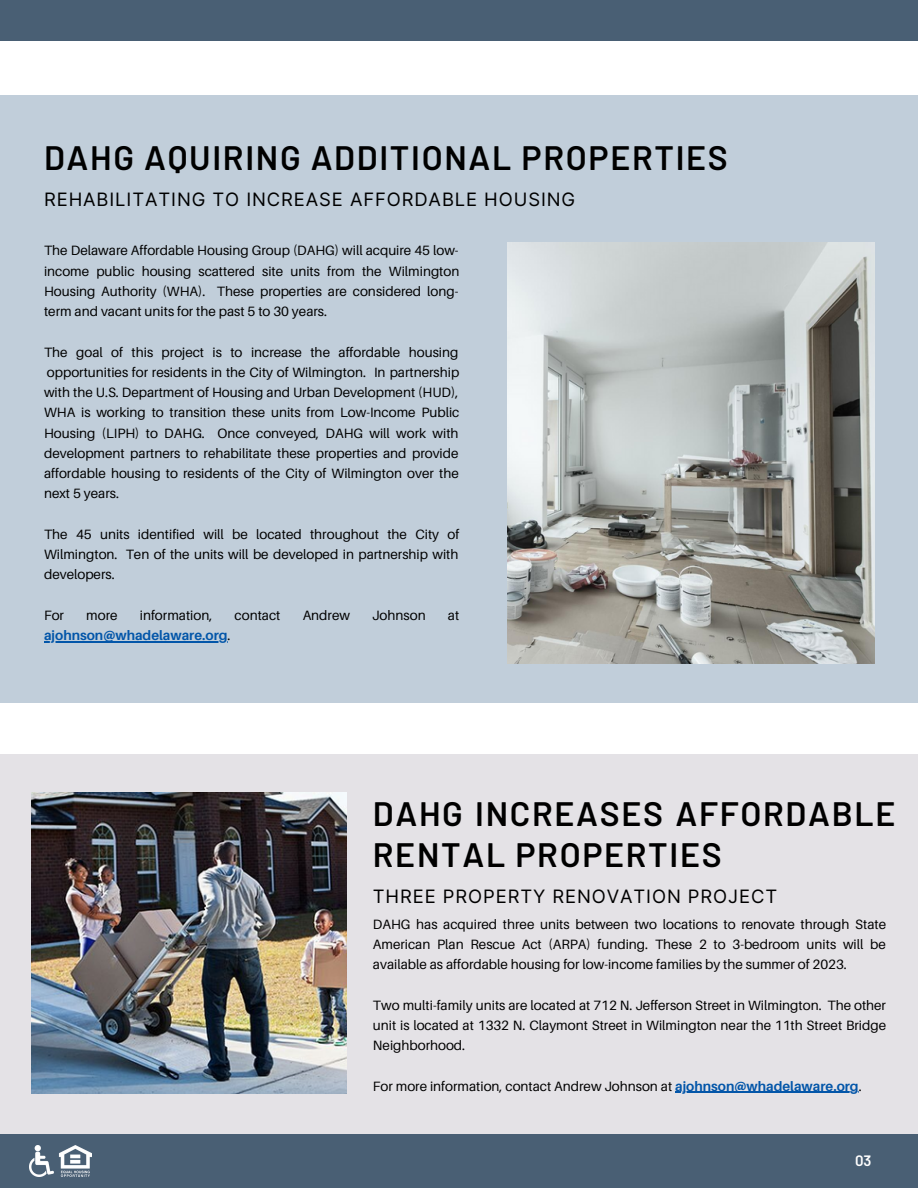
<style>
.page{position:relative;width:918px;height:1188px;background:#fff}
.page>*{position:absolute;margin:0;border:0;box-sizing:border-box;transform-origin:0 0}
.t1{font:600 33.75px/41.7px "Barlow";letter-spacing:.05em;color:#000}
.t2{font:18.45px "Inter";letter-spacing:.05em;color:#000}
.t3{font:600 15px "Barlow";color:#fff}
.t4{font:13.5px/20.2px "Aileron";color:#000;text-align:justify}
.t5{font:700 13.5px "Aileron";color:#0356a9}
.s1{font-weight:400;color:#000}
.s2{font-weight:700;color:#0356a9}
</style>
<div class="page">
<div style="left:0;top:0;width:918px;height:41px;background:#495f74"></div>
<div style="left:0;top:754px;width:918px;height:404px;background:#e4e2e6"></div>
<img style="left:31px;top:792px;width:315px;height:302px">
<div style="left:0;top:1134px;width:918px;height:54px;background:#495f74"></div>
<img style="left:29px;top:1145px;width:62px;height:32px">
<div style="left:0;top:96px;width:918px;height:607px;background:#c1ceda"></div>
<img style="left:507px;top:243px;width:367px;height:421px">
<hr style="left:675px;top:1092px;width:184px;height:1px;background:#0356a9">
<hr style="left:44px;top:641px;width:184px;height:1px;background:#0356a9">
<h1 class="t1" style="left:44px;top:135px;width:685px">DAHG AQUIRING ADDITIONAL PROPERTIES</h1>
<h2 class="t2" style="left:44px;top:188px;width:533px">REHABILITATING TO INCREASE AFFORDABLE HOUSING</h2>
<p class="t4" style="left:44px;top:240px;width:417px">The Delaware Affordable Housing Group (DAHG) will acquire 45 low&shy;income public housing scattered site units from the Wilmington Housing Authority (WHA). These properties are considered long&shy;term and vacant units for the past 5 to 30 years.</p>
<p class="t4" style="left:44px;top:342px;width:417px">The goal of this project is to increase the affordable housing opportunities for residents in the City of Wilmington. In partnership with the U.S. Department of Housing and Urban Development (HUD), WHA is working to transition these units from Low-Income Public Housing (LIPH) to DAHG. Once conveyed, DAHG will work with development partners to rehabilitate these properties and provide affordable housing to residents of the City of Wilmington over the next 5 years.</p>
<p class="t4" style="left:44px;top:524px;width:417px">The 45 units identified will be located throughout the City of Wilmington. Ten of the units will be developed in partnership with developers.</p>
<p class="t4" style="left:44px;top:605px;width:22px">For</p>
<p class="t4" style="left:86px;top:605px;width:33px">more</p>
<p class="t4" style="left:140px;top:605px;width:74px">information,</p>
<p class="t4" style="left:235px;top:605px;width:47px">contact</p>
<p class="t4" style="left:303px;top:605px;width:49px">Andrew</p>
<p class="t4" style="left:372px;top:605px;width:55px">Johnson</p>
<p class="t4" style="left:448px;top:605px;width:13px">at</p>
<p class="t5" style="left:44px;top:627px;width:188px">ajohnson@whadelaware.org<span class="s1">.</span></p>
<h1 class="t1" style="left:373px;top:791px;width:524px">DAHG INCREASES AFFORDABLE<br>RENTAL PROPERTIES</h1>
<h2 class="t2" style="left:373px;top:886px;width:406px">THREE PROPERTY RENOVATION PROJECT</h2>
<p class="t4" style="left:373px;top:914px;width:515px">DAHG has acquired three units between two locations to renovate through State American Plan Rescue Act (ARPA) funding. These 2 to 3-bedroom units will be available as affordable housing for low-income families by the summer of 2023.</p>
<p class="t4" style="left:373px;top:995px;width:515px">Two multi-family units are located at 712 N. Jefferson Street in Wilmington. The other unit is located at 1332 N. Claymont Street in Wilmington near the 11th Street Bridge Neighborhood.</p>
<p class="t4" style="left:373px;top:1076px;width:490px">For more information, contact Andrew Johnson at <span class="s2">ajohnson@whadelaware.org</span>.</p>
<p class="t3" style="left:855px;top:1151px;width:18px">03</p>
</div>
